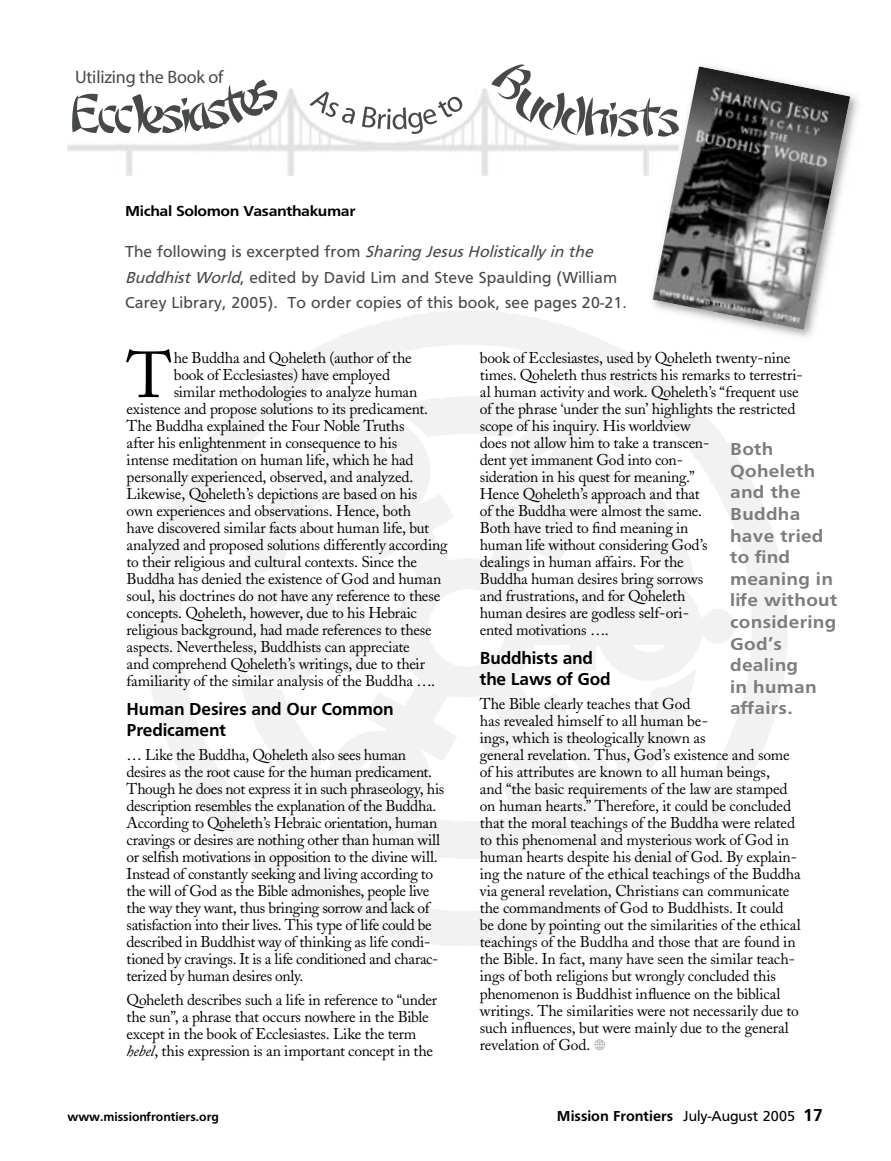
<style>
.page{position:relative;width:891px;height:1161px;background:#fff}
.page>*{position:absolute;margin:0;border:0;box-sizing:border-box;transform-origin:0 0}
.t1{font:64.35px "Adobe Caslon";color:#000}
.t2{font:700 18px/21.6px "Frutiger";letter-spacing:.015em;color:#7b7c7c;scale:1.1 1}
.t3{font:700 18px/21.6px "Frutiger";letter-spacing:-.01em;color:#000}
.t4{font:18px "Myriad";letter-spacing:-.01em;color:#474848}
.t5{font:16.5px/25.5px "Frutiger";letter-spacing:.01em;color:#474848}
.t6{font:15.6px/17.1px "Adobe Caslon";letter-spacing:-.015em;color:#000}
.t7{font:700 15px "Frutiger";color:#000}
.t8{font:700 15px "Frutiger";letter-spacing:-.025em;color:#000;scale:1.1 1}
.t9{font:700 12.75px "Frutiger";color:#000}
.s1{font-style:italic}
.s2{font-weight:400}
.s3{font-size:18px}
</style>
<div class="page">
<svg style="left:146px;top:310px;width:641px;height:636px"></svg>
<svg style="left:181px;top:345px;width:571px;height:566px"></svg>
<svg style="left:199px;top:394px;width:537px;height:466px;fill:#f3f2f2"></svg>
<svg style="left:387px;top:395px;width:163px;height:43px"></svg>
<svg style="left:384px;top:448px;width:19px;height:28px"></svg>
<svg style="left:533px;top:449px;width:20px;height:30px"></svg>
<svg style="left:236px;top:449px;width:86px;height:144px"></svg>
<svg style="left:615px;top:453px;width:82px;height:136px"></svg>
<svg style="left:564px;top:463px;width:21px;height:34px"></svg>
<svg style="left:352px;top:467px;width:16px;height:26px"></svg>
<svg style="left:426px;top:589px;width:83px;height:79px"></svg>
<svg style="left:268px;top:602px;width:37px;height:9px"></svg>
<svg style="left:632px;top:603px;width:34px;height:8px"></svg>
<svg style="left:633px;top:645px;width:33px;height:8px"></svg>
<svg style="left:273px;top:646px;width:28px;height:7px"></svg>
<svg style="left:236px;top:665px;width:88px;height:146px"></svg>
<svg style="left:614px;top:668px;width:83px;height:139px"></svg>
<svg style="left:564px;top:758px;width:20px;height:30px"></svg>
<svg style="left:354px;top:760px;width:18px;height:27px"></svg>
<svg style="left:386px;top:773px;width:20px;height:33px"></svg>
<svg style="left:534px;top:780px;width:13px;height:23px"></svg>
<svg style="left:383px;top:817px;width:168px;height:42px"></svg>
<img style="left:68px;top:88px;width:579px;height:88px">
<svg style="left:309px;top:91px;width:155px;height:43px"></svg>
<svg style="left:491px;top:65px;width:156px;height:73px"></svg>
<svg style="left:72px;top:80px;width:206px;height:53px"></svg>
<img style="left:647px;top:94px;width:211px;height:249px">
<img style="left:647px;top:97px;width:6px;height:40px">
<img style="left:653px;top:66px;width:197px;height:264px">
<p class="t4" style="left:75px;top:68px;width:150px">Utilizing the Book of</p>
<p class="t8" style="left:125px;top:202px;width:211px">Michal Solomon Vasanthakumar</p>
<p class="t5" style="left:125px;top:239px;width:503px">The following is excerpted from <span class="s1">Sharing Jesus Holistically in the<br>Buddhist World</span>, edited by David Lim and Steve Spaulding (William<br>Carey Library, 2005). To order copies of this book, see pages 20-21.</p>
<h1 class="t1" style="left:127px;top:337px;width:47px">T</h1>
<p class="t6" style="left:174px;top:349px;width:239px">he Buddha and Qoheleth (author of the</p>
<p class="t6" style="left:174px;top:366px;width:218px">book of Ecclesiastes) have employed</p>
<p class="t6" style="left:174px;top:383px;width:245px">similar methodologies to analyze human</p>
<p class="t6" style="left:127px;top:400px;width:303px">existence and propose solutions to its predicament.</p>
<p class="t6" style="left:127px;top:417px;width:279px">The Buddha explained the Four Noble Truths</p>
<p class="t6" style="left:127px;top:434px;width:272px">after his enlightenment in consequence to his</p>
<p class="t6" style="left:127px;top:451px;width:289px">intense meditation on human life, which he had</p>
<p class="t6" style="left:127px;top:469px;width:288px">personally experienced, observed, and analyzed.</p>
<p class="t6" style="left:127px;top:486px;width:292px">Likewise, Qoheleth’s depictions are based on his</p>
<p class="t6" style="left:127px;top:503px;width:286px">own experiences and observations. Hence, both</p>
<p class="t6" style="left:127px;top:520px;width:304px">have discovered similar facts about human life, but</p>
<p class="t6" style="left:127px;top:537px;width:322px">analyzed and proposed solutions differently according</p>
<p class="t6" style="left:127px;top:554px;width:292px">to their religious and cultural contexts. Since the</p>
<p class="t6" style="left:127px;top:571px;width:316px">Buddha has denied the existence of God and human</p>
<p class="t6" style="left:127px;top:588px;width:315px">soul, his doctrines do not have any reference to these</p>
<p class="t6" style="left:127px;top:605px;width:292px">concepts. Qoheleth, however, due to his Hebraic</p>
<p class="t6" style="left:127px;top:622px;width:307px">religious background, had made references to these</p>
<p class="t6" style="left:127px;top:639px;width:285px">aspects. Nevertheless, Buddhists can appreciate</p>
<p class="t6" style="left:127px;top:656px;width:300px">and comprehend Qoheleth’s writings, due to their</p>
<p class="t6" style="left:127px;top:673px;width:310px">familiarity of the similar analysis of the Buddha ….</p>
<p class="t3" style="left:127px;top:698px;width:269px">Human Desires and Our Common<br>Predicament</p>
<p class="t6" style="left:127px;top:747px;width:319px">… Like the Buddha, Qoheleth also sees human desires as the root cause for the human predicament.<br>Though he does not express it in such phraseology, his description resembles the explanation of the Buddha.<br>According to Qoheleth’s Hebraic orientation, human cravings or desires are nothing other than human will or selfish motivations in opposition to the divine will.<br>Instead of constantly seeking and living according to the will of God as the Bible admonishes, people live the way they want, thus bringing sorrow and lack of satisfaction into their lives. This type of life could be described in Buddhist way of thinking as life condi&shy;tioned by cravings. It is a life conditioned and charac&shy;terized by human desires only.</p>
<p class="t6" style="left:127px;top:992px;width:312px">Qoheleth describes such a life in reference to “under the sun”, a phrase that occurs nowhere in the Bible except in the book of Ecclesiastes. Like the term <span class="s1">hebel</span>, this expression is an important concept in the</p>
<p class="t6" style="left:480px;top:349px;width:325px">book of Ecclesiastes, used by Qoheleth twenty-nine times. Qoheleth thus restricts his remarks to terrestri&shy;al human activity and work. Qoheleth’s “frequent use of the phrase ‘under the sun’ highlights the restricted scope of his inquiry. His worldview<br>does not allow him to take a transcen-<br>dent yet immanent God into con-<br>sideration in his quest for meaning.”<br>Hence Qoheleth’s approach and that<br>of the Buddha were almost the same.<br>Both have tried to find meaning in<br>human life without considering God’s<br>dealings in human affairs. For the<br>Buddha human desires bring sorrows<br>and frustrations, and for Qoheleth<br>human desires are godless self-ori-<br>ented motivations ….</p>
<p class="t3" style="left:480px;top:647px;width:132px">Buddhists and the Laws of God</p>
<p class="t6" style="left:480px;top:695px;width:322px">The Bible clearly teaches that God<br>has revealed himself to all human be-<br>ings, which is theologically known as<br>general revelation. Thus, God’s existence and some of his attributes are known to all human beings,<br>and “the basic requirements of the law are stamped on human hearts.” Therefore, it could be concluded that the moral teachings of the Buddha were related to this phenomenal and mysterious work of God in human hearts despite his denial of God. By explain&shy;ing the nature of the ethical teachings of the Buddha via general revelation, Christians can communicate the commandments of God to Buddhists. It could be done by pointing out the similarities of the ethical teachings of the Buddha and those that are found in the Bible. In fact, many have seen the similar teach&shy;ings of both religions but wrongly concluded this phenomenon is Buddhist influence on the biblical writings. The similarities were not necessarily due to such influences, but were mainly due to the general revelation of God.</p>
<p class="t2" style="left:730px;top:438px;width:99px">Both<br>Qoheleth and the<br>Buddha have tried to find meaning in life without considering<br>God’s dealing<br>in human affairs.</p>
<p class="t9" style="left:68px;top:1109px;width:153px">www.missionfrontiers.org</p>
<p class="t7" style="left:557px;top:1108px;width:267px">Mission Frontiers <span class="s2">July-August 2005</span> <span class="s3">17</span></p>
</div>
